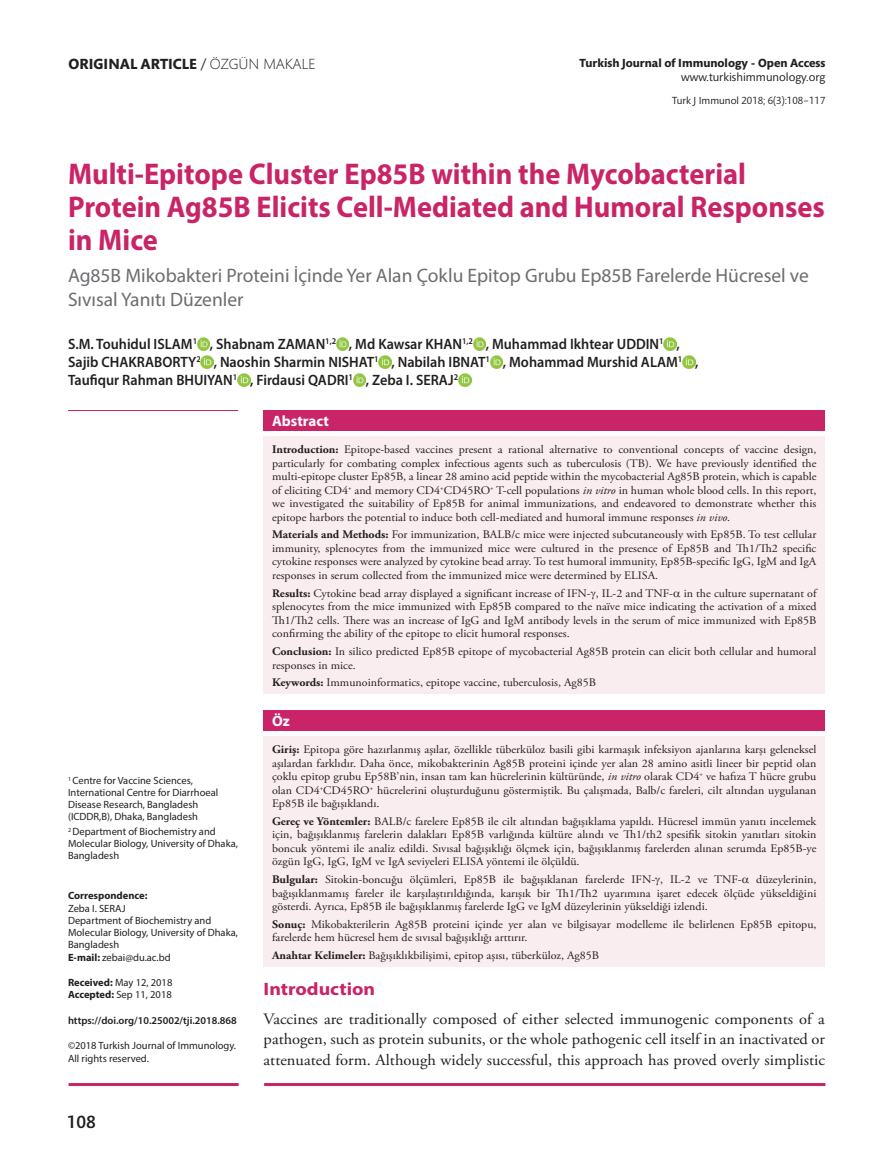
<style>
.page{position:relative;width:893px;height:1170px;background:#fff}
.page>*{position:absolute;margin:0;border:0;box-sizing:border-box;transform-origin:0 0}
.t1{font:700 30px/33px "Myriad Pro";color:#c92467;scale:.95 1}
.t2{font:19.5px/23.4px "Myriad Pro";color:#6c6d70}
.t3{font:700 18px "Myriad Pro";color:#c92467;scale:1.1 1}
.t4{font:500 18px "Mundo Sans Std";color:#231f20}
.t5{font:15.9px/20.2px "Adobe Garamond Pro";color:#231f20;text-align:justify;scale:1.04 1}
.t6{font:600 15px/18px "Myriad Pro";color:#231f20;scale:.95 1}
.t7{font:700 15px "Mundo Sans Std";color:#231f20}
.t8{font:700 15px "Myriad Pro";color:#fff}
.t9{font:700 12px "Mundo Sans Std";color:#231f20}
.t10{font:12px "Mundo Sans Std";color:#231f20}
.t11{font:11.55px/13.5px "Adobe Garamond Pro";color:#231f20;text-align:justify;scale:1.04 1}
.t12{font:10.5px/12px "Myriad Pro";color:#231f20}
.t13{font:600 10.5px "Myriad Pro";color:#231f20}
.t14{font:10.5px "Mundo Sans Std";color:#231f20}
.t15{font:700 10.5px "Myriad Pro";color:#231f20}
.s1{font-weight:400}
.s2{font-weight:300}
.s3{font-weight:700}
.s4{font-style:italic}
</style>
<div class="page">
<hr style="left:69px;top:1082px;width:170px;height:3px;background:#c92467">
<hr style="left:264px;top:1082px;width:561px;height:3px;background:#c92467">
<hr style="left:68px;top:410px;width:170px;height:1px;background:#c92467">
<svg style="left:197px;top:338px;width:13px;height:12px"></svg>
<svg style="left:336px;top:338px;width:13px;height:12px"></svg>
<svg style="left:473px;top:338px;width:13px;height:12px"></svg>
<svg style="left:664px;top:338px;width:12px;height:12px"></svg>
<svg style="left:201px;top:356px;width:13px;height:12px"></svg>
<svg style="left:379px;top:356px;width:12px;height:12px"></svg>
<svg style="left:490px;top:356px;width:13px;height:12px"></svg>
<svg style="left:682px;top:356px;width:13px;height:12px"></svg>
<svg style="left:237px;top:374px;width:13px;height:12px"></svg>
<svg style="left:353px;top:374px;width:13px;height:12px"></svg>
<svg style="left:458px;top:374px;width:13px;height:12px"></svg>
<div style="left:264px;top:410px;width:561px;height:21px;background:#c92467"></div>
<div style="left:264px;top:436px;width:561px;height:258px;background:#faedf0"></div>
<div style="left:264px;top:710px;width:561px;height:21px;background:#c92467"></div>
<div style="left:264px;top:735px;width:561px;height:232px;background:#faedf0"></div>
<hr style="left:264px;top:966px;width:561px;height:2px;background:#fff">
<p class="t7" style="left:69px;top:56px;width:248px">ORIGINAL ARTICLE <span class="s1">/</span> <span class="s2">ÖZGÜN MAKALE</span></p>
<p class="t9" style="left:579px;top:56px;width:247px">Turkish Journal of Immunology - Open Access</p>
<p class="t10" style="left:681px;top:71px;width:146px">www.turkishimmunology.org</p>
<p class="t14" style="left:672px;top:95px;width:155px">Turk J Immunol 2018; 6(3):108−117</p>
<h1 class="t1" style="left:68px;top:156px;width:798px">Multi-Epitope Cluster Ep85B within the Mycobacterial<br>Protein Ag85B Elicits Cell-Mediated and Humoral Responses in Mice</h1>
<h2 class="t2" style="left:68px;top:263px;width:742px">Ag85B Mikobakteri Proteini İçinde Yer Alan Çoklu Epitop Grubu Ep85B Farelerde Hücresel ve<br>Sıvısal Yanıtı Düzenler</h2>
<p class="t6" style="left:68px;top:334px;width:665px">S.M. Touhidul ISLAM<sup>1</sup> , Shabnam ZAMAN<sup>1,2</sup> , Md Kawsar KHAN<sup>1,2</sup> , Muhammad Ikhtear UDDIN<sup>1</sup> ,<br>Sajib CHAKRABORTY<sup>2</sup> , Naoshin Sharmin NISHAT<sup>1</sup> , Nabilah IBNAT<sup>1</sup> , Mohammad Murshid ALAM<sup>1</sup> ,<br>Taufiqur Rahman BHUIYAN<sup>1</sup> , Firdausi QADRI<sup>1</sup> , Zeba I. SERAJ<sup>2</sup></p>
<p class="t12" style="left:68px;top:774px;width:152px"><sup>1</sup> Centre for Vaccine Sciences,<br>International Centre for Diarrhoeal<br>Disease Research, Bangladesh (ICDDR,B), Dhaka, Bangladesh</p>
<p class="t12" style="left:68px;top:825px;width:172px"><sup>2</sup> Department of Biochemistry and<br>Molecular Biology, University of Dhaka,<br>Bangladesh</p>
<p class="t15" style="left:68px;top:888px;width:81px">Correspondence:</p>
<p class="t12" style="left:68px;top:902px;width:172px">Zeba I. SERAJ<br>Department of Biochemistry and<br>Molecular Biology, University of Dhaka,<br>Bangladesh<br><span class="s3">E-mail:</span> zebai@du.ac.bd</p>
<p class="t12" style="left:68px;top:975px;width:106px;line-height:12.6px"><span class="s3">Received:</span> May 12, 2018<br><span class="s3">Accepted:</span> Sep 11, 2018</p>
<p class="t13" style="left:68px;top:1013px;width:170px">https://doi.org/10.25002/tji.2018.868</p>
<p class="t12" style="left:68px;top:1038px;width:170px;line-height:12.6px">©2018 Turkish Journal of Immunology.<br>All rights reserved.</p>
<h3 class="t4" style="left:67px;top:1111px;width:30px">108</h3>
<p class="t8" style="left:272px;top:411px;width:58px">Abstract</p>
<p class="t11" style="left:272px;top:443px;width:525px"><span class="s3">Introduction:</span> Epitope-based vaccines present a rational alternative to conventional concepts of vaccine design, particularly for combating complex infectious agents such as tuberculosis (TB). We have previously identified the multi-epitope cluster Ep85B, a linear 28 amino acid peptide within the mycobacterial Ag85B protein, which is capable of eliciting CD4<sup>+</sup> and memory CD4<sup>+</sup>CD45RO<sup>+</sup> T-cell populations <span class="s4">in vitro</span> in human whole blood cells. In this report, we investigated the suitability of Ep85B for animal immunizations, and endeavored to demonstrate whether this epitope harbors the potential to induce both cell-mediated and humoral immune responses <span class="s4">in vivo</span>.</p>
<p class="t11" style="left:272px;top:528px;width:525px"><span class="s3">Materials and Methods:</span> For immunization, BALB/c mice were injected subcutaneously with Ep85B. To test cellular immunity, splenocytes from the immunized mice were cultured in the presence of Ep85B and Th1/Th2 specific cytokine responses were analyzed by cytokine bead array. To test humoral immunity, Ep85B-specific IgG, IgM and IgA responses in serum collected from the immunized mice were determined by ELISA.</p>
<p class="t11" style="left:272px;top:586px;width:525px"><span class="s3">Results:</span> Cytokine bead array displayed a significant increase of IFN- , IL-2 and TNF- in the culture supernatant of splenocytes from the mice immunized with Ep85B compared to the naïve mice indicating the activation of a mixed Th1/Th2 cells. There was an increase of IgG and IgM antibody levels in the serum of mice immunized with Ep85B confirming the ability of the epitope to elicit humoral responses.</p>
<p class="t11" style="left:272px;top:645px;width:525px"><span class="s3">Conclusion:</span> In silico predicted Ep85B epitope of mycobacterial Ag85B protein can elicit both cellular and humoral responses in mice.</p>
<p class="t11" style="left:272px;top:676px;width:313px"><span class="s3">Keywords:</span> Immunoinformatics, epitope vaccine, tuberculosis, Ag85B</p>
<p class="t8" style="left:272px;top:711px;width:19px">Öz</p>
<p class="t11" style="left:272px;top:743px;width:525px"><span class="s3">Giriş:</span> Epitopa göre hazırlanmış aşılar, özellikle tüberküloz basili gibi karmaşık infeksiyon ajanlarına karşı geleneksel aşılardan farklıdır. Daha önce, mikobakterinin Ag85B proteini içinde yer alan 28 amino asitli lineer bir peptid olan çoklu epitop grubu Ep58B’nin, insan tam kan hücrelerinin kültüründe, <span class="s4">in vitro</span> olarak CD4<sup>+</sup> ve hafıza T hücre grubu olan CD4<sup>+</sup>CD45RO<sup>+</sup> hücrelerini oluşturduğunu göstermiştik. Bu çalışmada, Balb/c fareleri, cilt altından uygulanan Ep85B ile bağışıklandı.</p>
<p class="t11" style="left:272px;top:814px;width:525px"><span class="s3">Gereç ve Yöntemler:</span> BALB/c farelere Ep85B ile cilt altından bağışıklama yapıldı. Hücresel immün yanıtı incelemek için, bağışıklanmış farelerin dalakları Ep85B varlığında kültüre alındı ve Th1/th2 spesifik sitokin yanıtları sitokin boncuk yöntemi ile analiz edildi. Sıvısal bağışıklığı ölçmek için, bağışıklanmış farelerden alınan serumda Ep85B-ye özgün IgG, IgG, IgM ve IgA seviyeleri ELISA yöntemi ile ölçüldü.</p>
<p class="t11" style="left:272px;top:873px;width:453px"><span class="s3">Bulgular:</span> Sitokin-boncuğu ölçümleri, Ep85B ile bağışıklanan farelerde IFN- , IL-2 ve TNF-</p>
<p class="t11" style="left:272px;top:873px;width:525px;text-indent:484px">düzeylerinin, bağışıklanmamış fareler ile karşılaştırıldığında, karışık bir Th1/Th2 uyarımına işaret edecek ölçüde yükseldiğini gösterdi. Ayrıca, Ep85B ile bağışıklanmış farelerde IgG ve IgM düzeylerinin yükseldiği izlendi.</p>
<p class="t11" style="left:272px;top:917px;width:525px"><span class="s3">Sonuç:</span> Mikobakterilerin Ag85B proteini içinde yer alan ve bilgisayar modelleme ile belirlenen Ep85B epitopu, farelerde hem hücresel hem de sıvısal bağışıklığı arttırır.</p>
<p class="t11" style="left:272px;top:949px;width:316px"><span class="s3">Anahtar Kelimeler:</span> Bağışıklıkbilişimi, epitop aşısı, tüberküloz, Ag85B</p>
<h3 class="t3" style="left:264px;top:977px;width:103px">Introduction</h3>
<p class="t5" style="left:264px;top:1009px;width:541px">Vaccines are traditionally composed of either selected immunogenic components of a pathogen, such as protein subunits, or the whole pathogenic cell itself in an inactivated or attenuated form. Although widely successful, this approach has proved overly simplistic</p>
</div>
